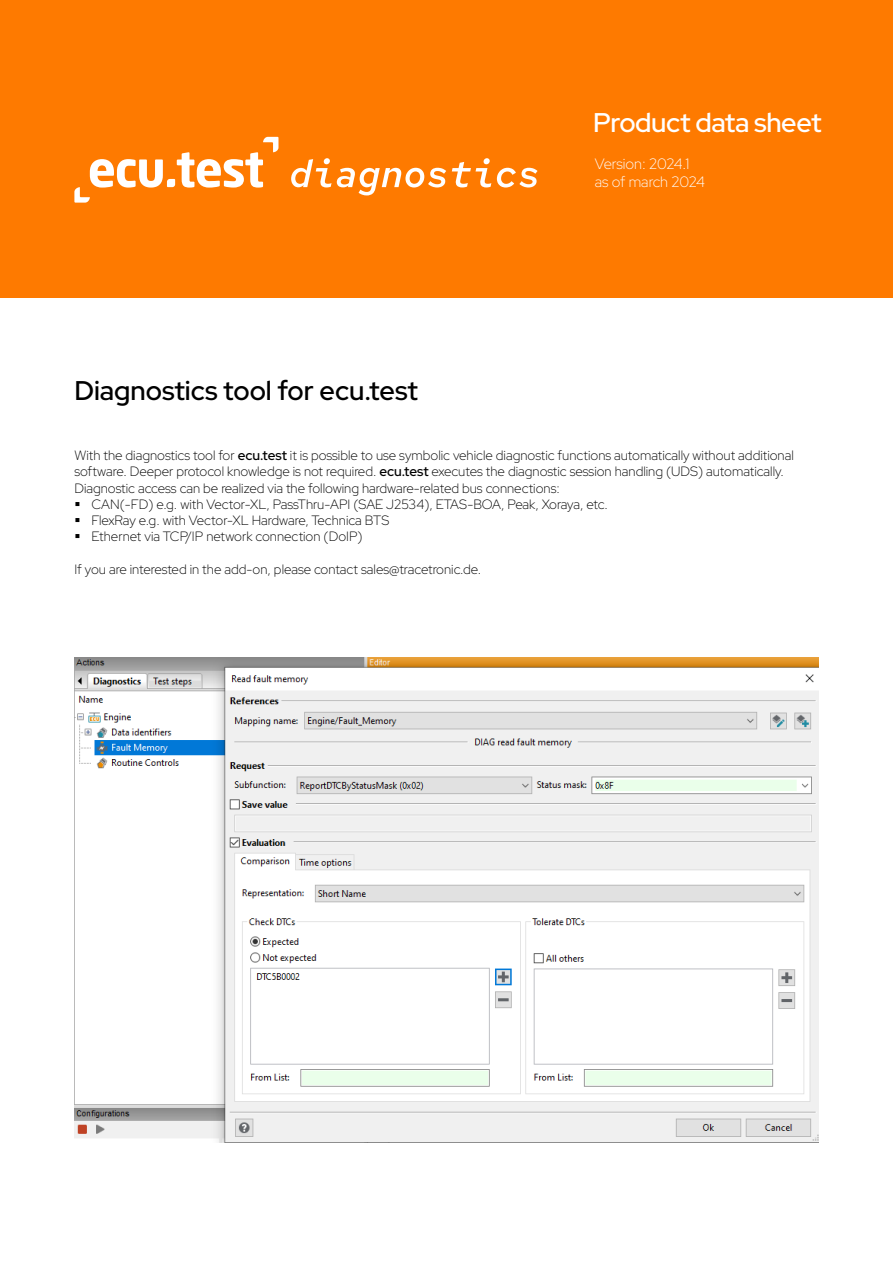
<style>
.page{position:relative;width:893px;height:1263px;background:#fff}
.page>*{position:absolute;margin:0;border:0;box-sizing:border-box;transform-origin:0 0}
.t1{font:600 27px "Red Hat Display";color:#000}
.t2{font:600 27px "Red Hat Display";letter-spacing:-.015em;color:#fff}
.t3{font:300 15px/18px "Red Hat Display";color:#fff}
.t4{font:300 13.5px "Red Hat Display";color:#000}
.s1{font-weight:500}
</style>
<div class="page">
<div style="left:0;top:0;width:893px;height:298px;background:#fe7a00"></div>
<svg style="left:291px;top:158px;width:40px;height:29px"></svg>
<svg style="left:337px;top:168px;width:109px;height:27px"></svg>
<svg style="left:452px;top:158px;width:39px;height:29px"></svg>
<svg style="left:497px;top:168px;width:40px;height:19px"></svg>
<svg style="left:74px;top:137px;width:204px;height:66px"></svg>
<img style="left:74px;top:658px;width:745px;height:484px">
<h1 class="t1" style="left:74px;top:372px;width:345px">Diagnostics tool for ecu.test</h1>
<h1 class="t2" style="left:593px;top:105px;width:230px">Product data sheet</h1>
<p class="t3" style="left:595px;top:154px;width:112px">Version: 2024.1 as of march 2024</p>
<p class="t4" style="left:74px;top:447px;width:721px">With the diagnostics tool for <span class="s1">ecu.test</span> it is possible to use symbolic vehicle diagnostic functions automatically without additional</p>
<p class="t4" style="left:74px;top:463px;width:711px">software. Deeper protocol knowledge is not required. <span class="s1">ecu.test</span> executes the diagnostic session handling (UDS) automatically.</p>
<p class="t4" style="left:74px;top:479px;width:487px">Diagnostic access can be realized via the following hardware-related bus connections:</p>
<p class="t4" style="left:91px;top:495px;width:518px">CAN(-FD) e.g. with Vector-XL, PassThru-API (SAE J2534), ETAS-BOA, Peak, Xoraya, etc.</p>
<p class="t4" style="left:91px;top:511px;width:300px">FlexRay e.g. with Vector-XL Hardware, Technica BTS</p>
<p class="t4" style="left:91px;top:528px;width:273px">Ethernet via TCP/IP network connection (DoIP)</p>
<p class="t4" style="left:74px;top:560px;width:408px">If you are interested in the add-on, please contact sales@tracetronic.de.</p>
</div>
